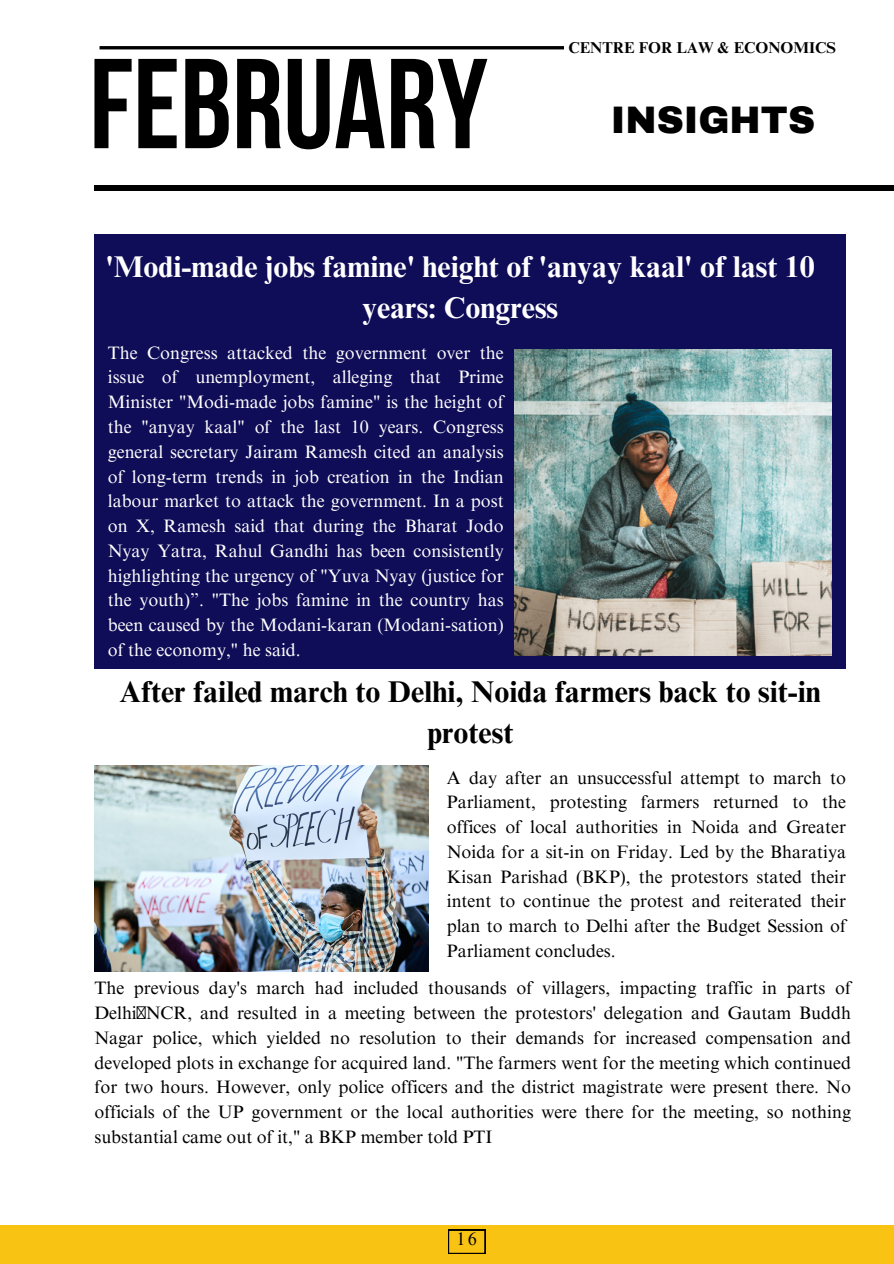
<style>
.page{position:relative;width:894px;height:1264px;background:#fff}
.page>*{position:absolute;margin:0;border:0;box-sizing:border-box;transform-origin:0 0}
.t1{font:127.5px "Bebas Neue Cyrillic";color:#000}
.t2{font:900 37.5px "Archivo";color:#000}
.t3{font:700 30px/41.7px "Times NRMT Pro";color:#fff;text-align:center}
.t4{font:700 30px/41.7px "Times NRMT Pro";color:#000;text-align:center}
.t5{font:18px/24.8px "Times NRMT Pro";color:#000;text-align:justify}
.t6{font:18px/24.8px "Times NRMT Pro";color:#fff;text-align:justify}
.t7{font:700 15.75px "Times NRMT Pro";color:#000}
</style>
<div class="page">
<div style="left:94px;top:234px;width:751px;height:434px;background:#0f0c58"></div>
<img style="left:514px;top:349px;width:316px;height:306px">
<img style="left:94px;top:765px;width:334px;height:206px">
<div style="left:0;top:1225px;width:893px;height:38px;background:#f9c314"></div>
<svg style="left:448px;top:1229px;width:37px;height:24px"></svg>
<hr style="left:99px;top:46px;width:465px;height:3px;background:#000">
<div style="left:94px;top:185px;width:799px;height:5px;background:#000"></div>
<h4 class="t1" style="left:89px;top:52px;width:400px">FEBRUARY</h4>
<p class="t7" style="left:568px;top:42px;width:269px">CENTRE FOR LAW &amp; ECONOMICS</p>
<h4 class="t2" style="left:610px;top:100px;width:206px">INSIGHTS</h4>
<h2 class="t3" style="left:105px;top:249px;width:710px">'Modi-made jobs famine' height of 'anyay kaal' of last 10 years: Congress</h2>
<h4 class="t6" style="left:108px;top:342px;width:397px">The Congress attacked the government over the issue of unemployment, alleging that Prime Minister "Modi-made jobs famine" is the height of the "anyay kaal" of the last 10 years. Congress general secretary Jairam Ramesh cited an analysis of long-term trends in job creation in the Indian labour market to attack the government. In a post on X, Ramesh said that during the Bharat Jodo Nyay Yatra, Rahul Gandhi has been consistently highlighting the urgency of "Yuva Nyay (justice for the youth)”. "The jobs famine in the country has been caused by the Modani-karan (Modani-sation) of the economy," he said.</h4>
<p class="t4" style="left:119px;top:674px;width:702px">After failed march to Delhi, Noida farmers back to sit-in protest</p>
<h3 class="t5" style="left:446px;top:767px;width:400px">A day after an unsuccessful attempt to march to Parliament, protesting farmers returned to the offices of local authorities in Noida and Greater Noida for a sit-in on Friday. Led by the Bharatiya Kisan Parishad (BKP), the protestors stated their intent to continue the protest and reiterated their plan to march to Delhi after the Budget Session of Parliament concludes.</h3>
<h3 class="t5" style="left:94px;top:978px;width:758px">The previous day's march had included thousands of villagers, impacting traffic in parts of Delhi NCR, and resulted in a meeting between the protestors' delegation and Gautam Buddh Nagar police, which yielded no resolution to their demands for increased compensation and developed plots in exchange for acquired land. "The farmers went for the meeting which continued for two hours. However, only police officers and the district magistrate were present there. No officials of the UP government or the local authorities were there for the meeting, so nothing substantial came out of it," a BKP member told PTI</h3>
<p class="t5" style="left:456px;top:1228px;width:22px">16</p>
</div>
